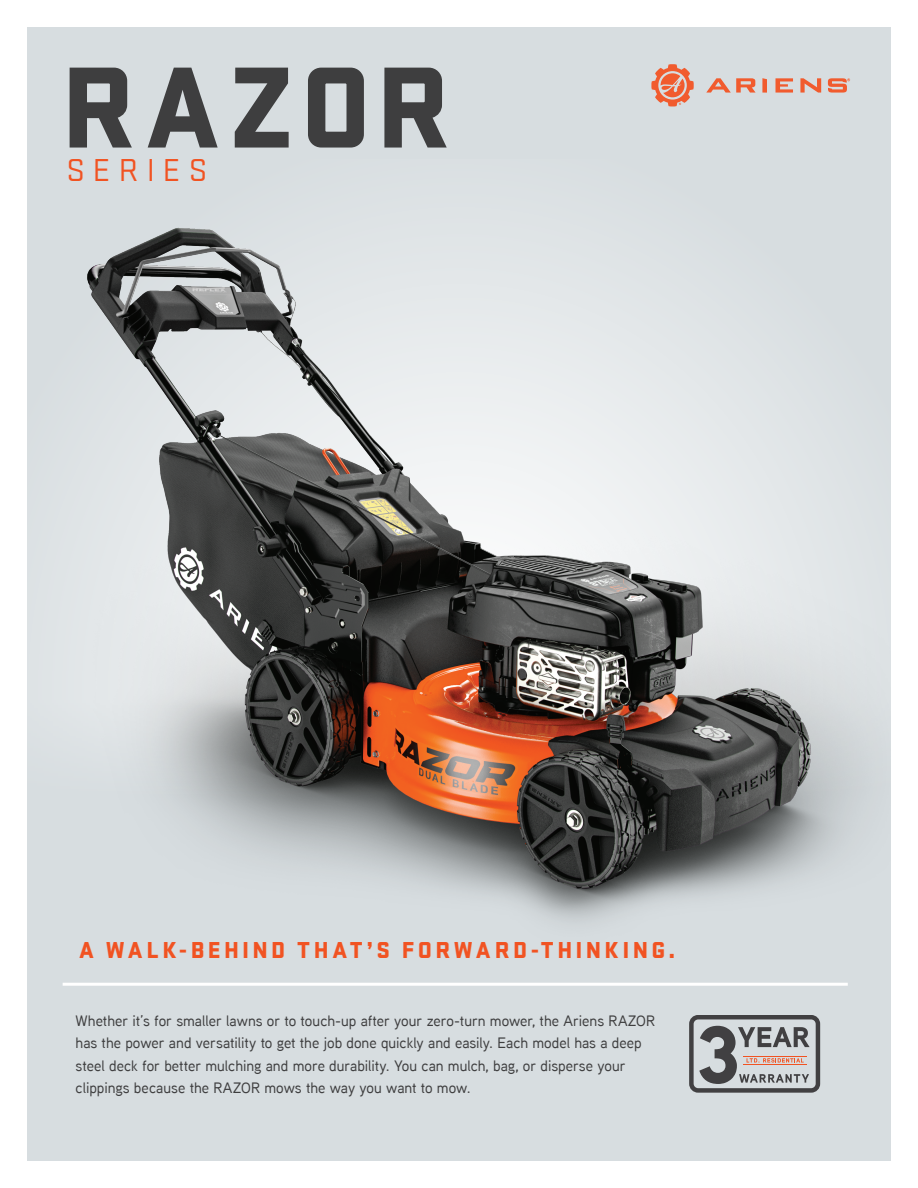
<style>
.page{position:relative;width:918px;height:1188px;background:#fff}
.page>*{position:absolute;margin:0;border:0;box-sizing:border-box;transform-origin:0 0}
.t1{font:900 120px "Stratum 1";letter-spacing:.06em;color:#3e3e3f}
.t2{font:33px "Stratum 1";letter-spacing:.25em;color:#f15322}
.t3{font:900 24px "Stratum 1";letter-spacing:.14em;color:#f15322}
.t4{font:500 15px/22.5px "Aaux Next";color:#3e3e3f}
</style>
<div class="page">
<div style="left:27px;top:27px;width:864px;height:1134px;background:#d7dde0"></div>
<hr style="left:63px;top:983px;width:785px;height:3px;background:#fff">
<img style="left:74px;top:227px;width:788px;height:695px">
<svg style="left:699px;top:1026px;width:111px;height:58px"></svg>
<div style="left:689px;top:1015px;width:131px;height:78px;border:4px solid #414042;border-radius:7px"></div>
<svg style="left:706px;top:78px;width:144px;height:15px"></svg>
<svg style="left:651px;top:64px;width:43px;height:43px"></svg>
<h1 class="t1" style="left:61px;top:20px;width:391px">RAZOR</h1>
<h2 class="t2" style="left:66px;top:148px;width:142px">SERIES</h2>
<h3 class="t3" style="left:79px;top:933px;width:598px">A WALK-BEHIND THAT’S FORWARD-THINKING.</h3>
<p class="t4" style="left:76px;top:1009px;width:581px">Whether it’s for smaller lawns or to touch-up after your zero-turn mower, the Ariens RAZOR has the power and versatility to get the job done quickly and easily. Each model has a deep steel deck for better mulching and more durability. You can mulch, bag, or disperse your clippings because the RAZOR mows the way you want to mow.</p>
</div>
